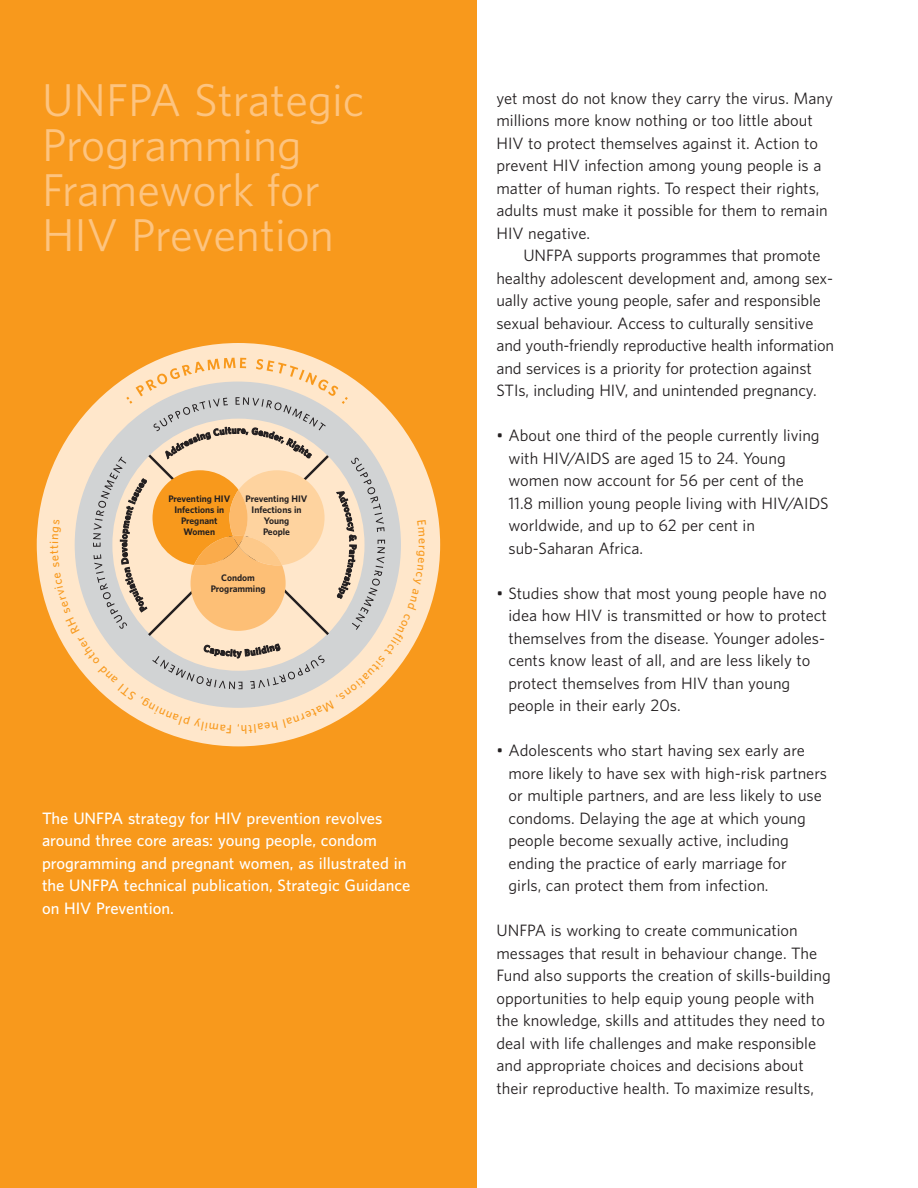
<style>
.page{position:relative;width:918px;height:1188px;background:#fff}
.page>*{position:absolute;margin:0;border:0;box-sizing:border-box;transform-origin:0 0}
.t1{font:42px/45px "UNFPA Text";color:#fdc480}
.t2{font:15px/22.5px "UNFPA Text";color:#231f20}
.t3{font:600 15px/22.5px "UNFPA";color:#fff}
.t4{font:600 11.1px "UNFPA";color:#f8991c}
.t5{font:700 8.55px/11.1px "UNFPA";color:#231f20;text-align:center}
</style>
<div class="page">
<div style="left:0;top:0;width:477px;height:1188px;background:#f8991c"></div>
<div style="left:37px;top:343px;width:403px;height:403px;background:#ffe7cb;border-radius:50%"></div>
<svg style="left:50px;top:358px;width:376px;height:376px"></svg>
<h1 class="t1" style="left:42px;top:81px;width:324px">UNFPA Strategic<br>Programming<br>Framework for<br>HIV Prevention</h1>
<p class="t5" style="left:168px;top:494px;width:63px">Preventing HIV<br>Infections in<br>Pregnant<br>Women</p>
<p class="t5" style="left:211px;top:573px;width:56px">Condom<br>Programming</p>
<p class="t5" style="left:246px;top:494px;width:63px">Preventing HIV<br>Infections in<br>Young<br>People</p>
<p class="t4" style="left:240px;top:734px;width:4px;rotate:180deg">,</p>
<p class="t3" style="left:42px;top:808px;width:370px">The UNFPA strategy for HIV prevention revolves around three core areas: young people, condom programming and pregnant women, as illustrated in the UNFPA technical publication, Strategic Guidance on HIV Prevention.</p>
<p class="t2" style="left:496px;top:88px;width:338px">yet most do not know they carry the virus. Many millions more know nothing or too little about HIV to protect themselves against it. Action to prevent HIV infection among young people is a matter of human rights. To respect their rights, adults must make it possible for them to remain HIV negative.</p>
<p class="t2" style="left:496px;top:245px;width:339px;text-indent:27px">UNFPA supports programmes that promote healthy adolescent development and, among sex&shy;ually active young people, safer and responsible sexual behaviour. Access to culturally sensitive and youth-friendly reproductive health information and services is a priority for protection against STIs, including HIV, and unintended pregnancy.</p>
<p class="t2" style="left:508px;top:425px;width:322px;text-indent:-12px">• About one third of the people currently living with HIV/AIDS are aged 15 to 24. Young women now account for 56 per cent of the 11.8 million young people living with HIV/AIDS worldwide, and up to 62 per cent in sub-Saharan Africa.</p>
<p class="t2" style="left:508px;top:583px;width:320px;text-indent:-12px">• Studies show that most young people have no idea how HIV is transmitted or how to protect themselves from the disease. Younger adoles&shy;cents know least of all, and are less likely to protect themselves from HIV than young people in their early 20s.</p>
<p class="t2" style="left:508px;top:740px;width:320px;text-indent:-12px">• Adolescents who start having sex early are more likely to have sex with high-risk partners or multiple partners, and are less likely to use condoms. Delaying the age at which young people become sexually active, including ending the practice of early marriage for<br>girls, can protect them from infection.</p>
<p class="t2" style="left:496px;top:920px;width:336px">UNFPA is working to create communication messages that result in behaviour change. The Fund also supports the creation of skills-building opportunities to help equip young people with the knowledge, skills and attitudes they need to deal with life challenges and make responsible and appropriate choices and decisions about their reproductive health. To maximize results,</p>
</div>
